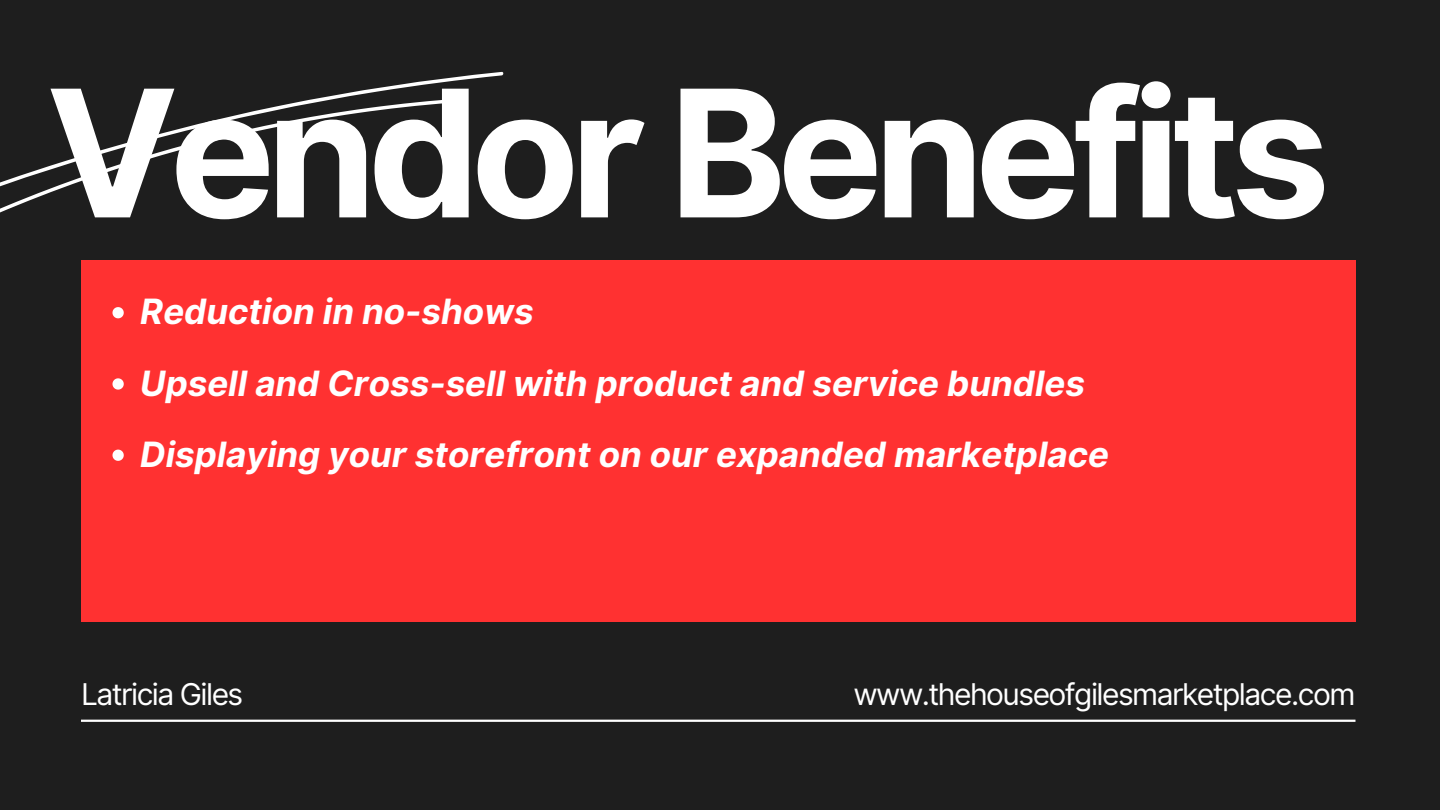
<style>
.page{position:relative;width:1440px;height:810px;background:#1e1e1e}
.page>*{position:absolute;margin:0;border:0;box-sizing:border-box;transform-origin:0 0}
.t1{font:700 177px "Inter";letter-spacing:-.05em;color:#fff}
.t2{font:italic 700 34.9px "Inter";color:#fff}
.t3{font:30px "Inter";letter-spacing:-.05em;color:#fff}
</style>
<div class="page">
<hr style="left:81px;top:720px;width:1274px;height:2px;background:#fff">
<svg style="left:0;top:76px;width:466px;height:137px"></svg>
<div style="left:81px;top:260px;width:1274px;height:361px;background:#ff3131"></div>
<svg style="left:112px;top:307px;width:12px;height:11px"></svg>
<svg style="left:112px;top:378px;width:12px;height:12px"></svg>
<svg style="left:112px;top:450px;width:12px;height:11px"></svg>
<p class="t1" style="left:46px;top:47px;width:1285px">Vendor Benefits</p>
<p class="t2" style="left:140px;top:291px;width:395px">Reduction in no-shows</p>
<p class="t2" style="left:140px;top:362px;width:946px">Upsell and Cross-sell with product and service bundles</p>
<p class="t2" style="left:140px;top:433px;width:970px">Displaying your storefront on our expanded marketplace</p>
<p class="t3" style="left:81px;top:677px;width:164px">Latricia Giles</p>
<p class="t3" style="left:853px;top:677px;width:504px">www.thehouseofgilesmarketplace.com</p>
</div>
